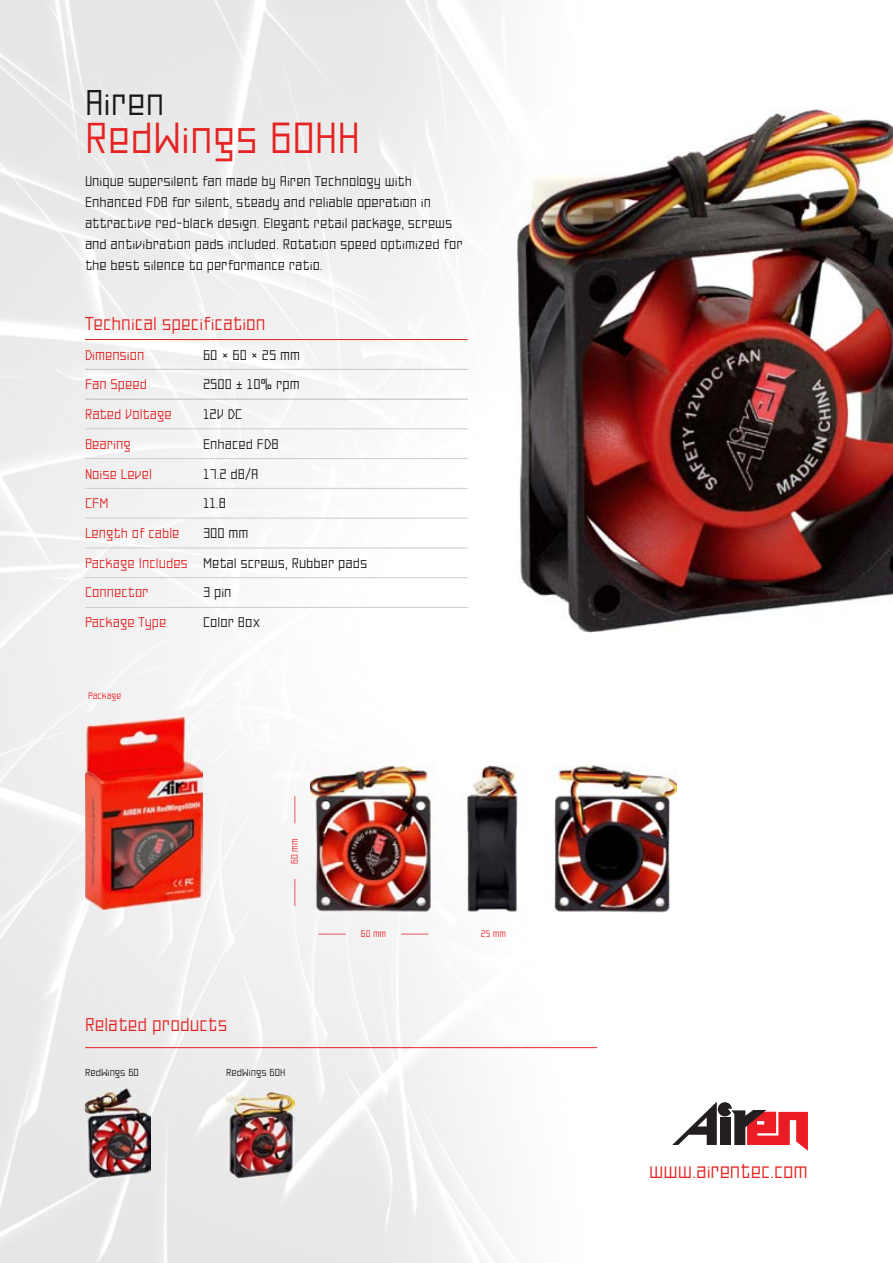
<style>
.page{position:relative;width:893px;height:1263px;background:#fff}
.page>*{position:absolute;margin:0;border:0;box-sizing:border-box;transform-origin:0 0}
.t1{font:42px "PF Online Two Pro Single";color:#e42322}
.t2{font:34.5px "PF Online Two Pro Single";color:#1a171c}
.t3{font:19.5px "PF Online Two Pro Single";color:#e42322}
.t4{font:18px "PF Online Two Pro Single";color:#e42322}
.t5{font:13.5px/29.7px "PF Online Two Pro Single";color:#1a171b}
.t6{font:13.5px/29.7px "PF Online Two Pro Single";color:#e42322}
.t7{font:9.9px "PF Online Two Pro Single";color:#1a171b}
.t8{font:9px "PF Online Two Pro Single";color:#ec1c24}
</style>
<div class="page">
<img style="left:0;top:0;width:835px;height:1263px">
<svg style="left:672px;top:1102px;width:136px;height:49px"></svg>
<hr style="left:85px;top:339px;width:383px;height:1px;background:#e42322">
<hr style="left:85px;top:399px;width:383px;height:1px;background:#ccc">
<hr style="left:85px;top:428px;width:383px;height:1px;background:#ccc">
<hr style="left:85px;top:458px;width:383px;height:1px;background:#ccc">
<hr style="left:85px;top:488px;width:383px;height:1px;background:#ccc">
<hr style="left:85px;top:518px;width:383px;height:1px;background:#ccc">
<hr style="left:85px;top:547px;width:383px;height:1px;background:#ccc">
<hr style="left:85px;top:577px;width:383px;height:1px;background:#ccc">
<hr style="left:85px;top:607px;width:383px;height:1px;background:#ccc">
<hr style="left:85px;top:369px;width:383px;height:1px;background:#ccc">
<svg style="left:295px;top:796px;width:1px;height:27px"></svg>
<svg style="left:295px;top:879px;width:1px;height:27px"></svg>
<svg style="left:401px;top:934px;width:27px;height:1px"></svg>
<svg style="left:319px;top:934px;width:27px;height:1px"></svg>
<hr style="left:85px;top:1047px;width:512px;height:1px;background:#e42322">
<img style="left:518px;top:110px;width:375px;height:522px">
<img style="left:310px;top:765px;width:366px;height:149px">
<img style="left:85px;top:718px;width:117px;height:191px">
<img style="left:85px;top:1088px;width:66px;height:90px">
<img style="left:226px;top:1093px;width:68px;height:85px">
<h2 class="t2" style="left:85px;top:82px;width:81px">Airen</h2>
<h1 class="t1" style="left:85px;top:113px;width:277px">RedWings 60HH</h1>
<p class="t5" style="left:85px;top:171px;width:379px;line-height:21px">Unique supersilent fan made by Airen Technology with Enhanced FDB for silent, steady and reliable operation in attractive red-black design. Elegant retail package, screws and antivibration pads included. Rotation speed optimized for the best silence to performance ratio.</p>
<h3 class="t4" style="left:85px;top:313px;width:182px">Technical specification</h3>
<p class="t6" style="left:85px;top:340px;width:88px">Dimension<br>Fan Speed<br>Rated Voltage</p>
<p class="t6" style="left:85px;top:429px;width:104px">Bearing<br>Noise Level<br>CFM<br>Length of cable<br>Package Includes</p>
<p class="t6" style="left:85px;top:578px;width:83px">Connector<br>Package Type</p>
<p class="t5" style="left:203px;top:340px;width:98px">60 × 60 × 25 mm</p>
<p class="t5" style="left:203px;top:370px;width:98px">2500 ± 10% rpm<br>12V DC<br>Enhaced FDB<br>17.2 dB/A<br>11.8</p>
<p class="t5" style="left:203px;top:518px;width:166px">300 mm<br>Metal screws, Rubber pads</p>
<p class="t5" style="left:203px;top:578px;width:59px">3 pin<br>Color Box</p>
<p class="t8" style="left:88px;top:690px;width:35px">Package</p>
<p class="t8" style="left:289px;top:864px;width:27px;rotate:-90deg">60 mm</p>
<h3 class="t4" style="left:85px;top:1013px;width:144px">Related products</h3>
<p class="t7" style="left:85px;top:1066px;width:55px">RedWings 60</p>
<p class="t7" style="left:226px;top:1066px;width:61px">RedWings 60H</p>
<p class="t8" style="left:361px;top:928px;width:27px">60 mm</p>
<p class="t8" style="left:481px;top:928px;width:27px">25 mm</p>
<h3 class="t3" style="left:649px;top:1159px;width:160px">www.airentec.com</h3>
</div>
